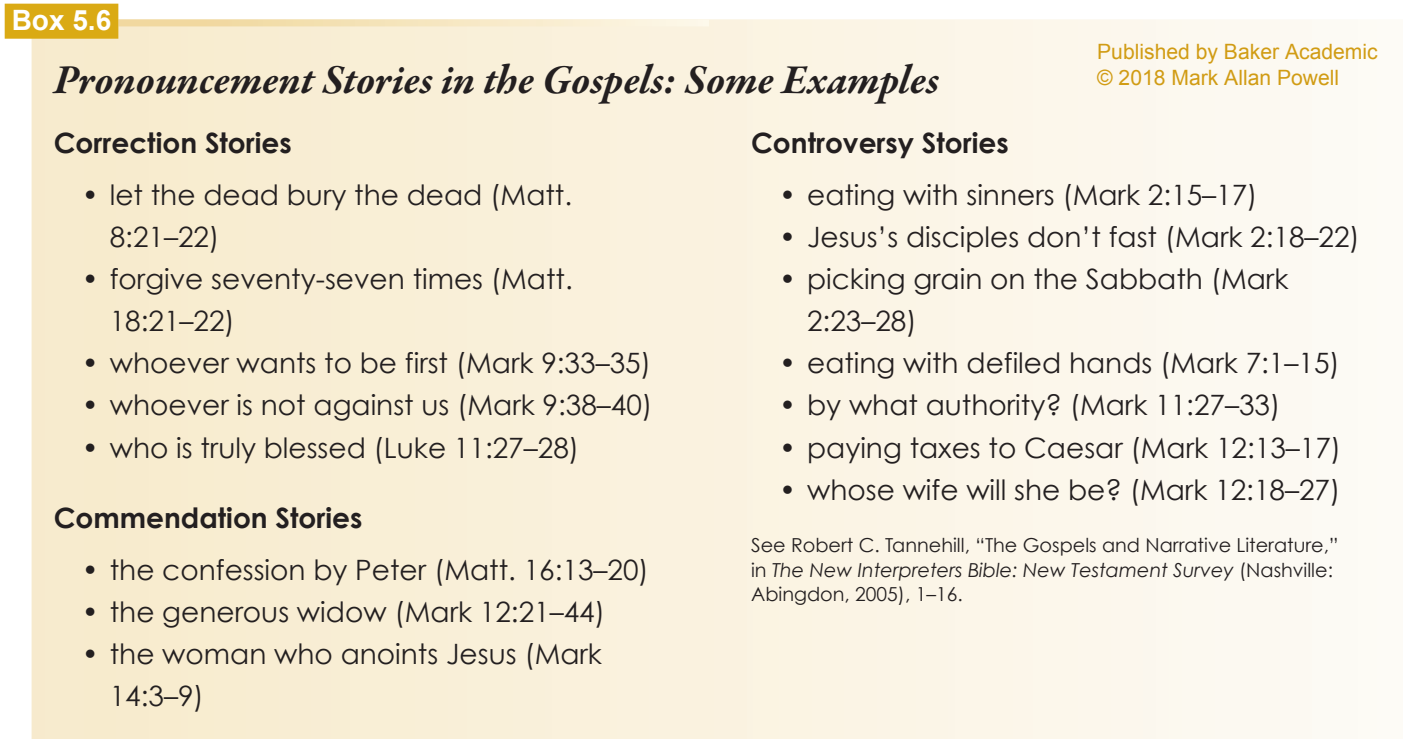
<style>
.page{position:relative;width:1403px;height:739px;background:#fff}
.page>*{position:absolute;margin:0;border:0;box-sizing:border-box;transform-origin:0 0}
.t1{font:italic 700 42px "Garamond Premr Pro";letter-spacing:-.005em;color:#231f20}
.t2{font:28px/42px "Century Gothic";color:#231f20}
.t3{font:700 28px "Century Gothic";color:#231f20}
.t4{font:700 28px "Arial";color:#fff}
.t5{font:21px/25.2px "Arial";color:#d19c14}
.t6{font:19.25px/24.5px "Century Gothic";color:#231f20}
.s1{font-style:italic}
</style>
<div class="page">
<div style="left:12px;top:10px;width:1390px;height:728px;background:linear-gradient(to right,#f8ebcd,#fdfaf5)"></div>
<svg style="left:118px;top:19px;width:591px;height:7px;background:#f5e6c0"></svg>
<div style="left:5px;top:4px;width:113px;height:35px;background:#daaa14"></div>
<p class="t4" style="left:12px;top:2px;width:101px">Box 5.6</p>
<h1 class="t1" style="left:54px;top:54px;width:887px">Pronouncement Stories in the Gospels: Some Examples</h1>
<p class="t3" style="left:54px;top:125px;width:239px">Correction Stories</p>
<p class="t2" style="left:110px;top:173px;width:464px;text-indent:-28px">• let the dead bury the dead (Matt.<br>8:21–22)</p>
<p class="t2" style="left:110px;top:257px;width:464px;text-indent:-28px">• forgive seventy-seven times (Matt.<br>18:21–22)</p>
<p class="t2" style="left:82px;top:341px;width:571px">• whoever wants to be first (Mark 9:33–35)</p>
<p class="t2" style="left:82px;top:383px;width:572px">• whoever is not against us (Mark 9:38–40)</p>
<p class="t2" style="left:82px;top:425px;width:499px">• who is truly blessed (Luke 11:27–28)</p>
<p class="t5" style="left:1097px;top:39px;width:282px">Published by Baker Academic © 2018 Mark Allan Powell</p>
<p class="t3" style="left:751px;top:125px;width:259px">Controversy Stories</p>
<p class="t2" style="left:779px;top:173px;width:480px">• eating with sinners (Mark 2:15–17)</p>
<p class="t2" style="left:779px;top:215px;width:582px">• Jesus’s disciples don’t fast (Mark 2:18–22)</p>
<p class="t2" style="left:807px;top:257px;width:483px;text-indent:-28px">• picking grain on the Sabbath (Mark<br>2:23–28)</p>
<p class="t2" style="left:779px;top:341px;width:562px">• eating with defiled hands (Mark 7:1–15)</p>
<p class="t2" style="left:779px;top:383px;width:503px">• by what authority? (Mark 11:27–33)</p>
<p class="t2" style="left:779px;top:425px;width:563px">• paying taxes to Caesar (Mark 12:13–17)</p>
<p class="t2" style="left:779px;top:467px;width:563px">• whose wife will she be? (Mark 12:18–27)</p>
<p class="t6" style="left:751px;top:532px;width:588px">See Robert C. Tannehill, “The Gospels and Narrative Literature,” in <span class="s1">The New Interpreters Bible: New Testament Survey</span> (Nashville:<br>Abingdon, 2005), 1–16.</p>
<p class="t3" style="left:54px;top:499px;width:310px">Commendation Stories</p>
<p class="t2" style="left:82px;top:548px;width:568px">• the confession by Peter (Matt. 16:13–20)</p>
<p class="t2" style="left:82px;top:590px;width:525px">• the generous widow (Mark 12:21–44)</p>
<p class="t2" style="left:110px;top:632px;width:494px;text-indent:-28px">• the woman who anoints Jesus (Mark<br>14:3–9)</p>
</div>
